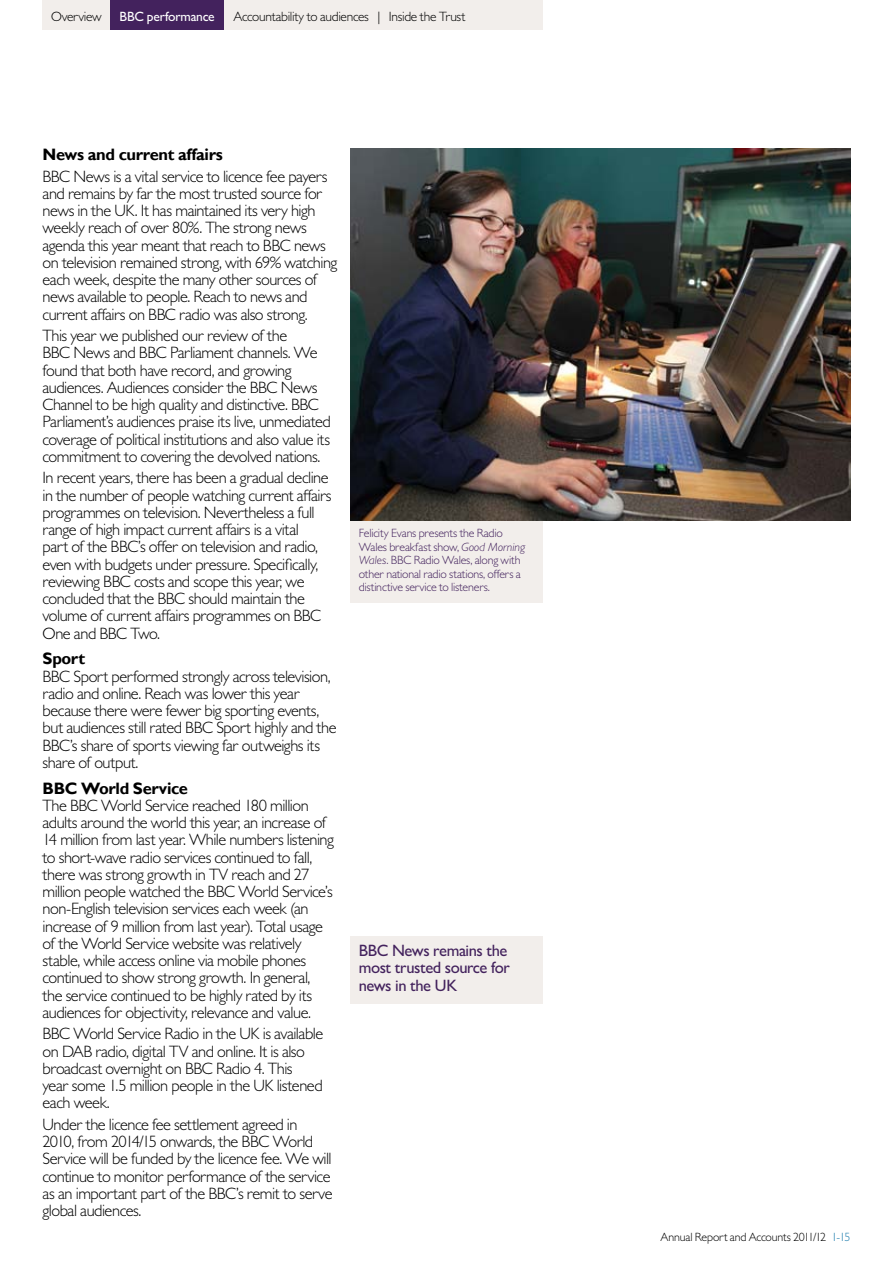
<style>
.page{position:relative;width:893px;height:1263px;background:#fff}
.page>*{position:absolute;margin:0;border:0;box-sizing:border-box;transform-origin:0 0}
.Body-Text{font:300 16.5px/17.2px "Gill Sans MT Pro";letter-spacing:-.03em;color:#000}
.PullOut{font:500 16.5px/17.2px "Gill Sans MT Pro";letter-spacing:-.025em;color:#43225d}
.t1{font:700 16.5px "Gill Sans";letter-spacing:-.02em;color:#000}
.t2{font:300 13.5px "Gill Sans MT Pro";letter-spacing:-.02em;color:#000}
.t3{font:500 13.5px "Gill Sans MT Pro";letter-spacing:-.015em;color:#fff}
.t4{font:300 12px/13.5px "Gill Sans MT Pro";letter-spacing:-.015em;color:#43225d}
.t5{font:300 12px "Gill Sans MT Pro";letter-spacing:-.02em;color:#000}
.s1{color:#f2eeeb}
.s2{font-style:italic}
.s3{color:#1c7cad}
</style>
<div class="page">
<div style="left:350px;top:520px;width:193px;height:83px;background:#f2eeeb"></div>
<div style="left:350px;top:936px;width:193px;height:67px;background:#f2eeeb"></div>
<div style="left:43px;top:0;width:500px;height:30px;background:#f2eeeb"></div>
<div style="left:111px;top:0;width:113px;height:30px;background:#43225d"></div>
<img style="left:350px;top:149px;width:500px;height:371px">
<p class="t2" style="left:51px;top:9px;width:86px">Overview <span class="s1">| BB</span></p>
<p class="t2" style="left:222px;top:9px;width:245px"><span class="s1">|</span> Accountability to audiences | Inside the Trust</p>
<p class="t3" style="left:120px;top:9px;width:97px">BBC performance</p>
<h2 class="t1" style="left:43px;top:145px;width:182px">News and current affairs</h2>
<p class="Body-Text" style="left:43px;top:167px;width:296px">BBC News is a vital service to licence fee payers and remains by far the most trusted source for news in the UK. It has maintained its very high weekly reach of over 80%. The strong news agenda this year meant that reach to BBC news on television remained strong, with 69% watching each week, despite the many other sources of news available to people. Reach to news and current affairs on BBC radio was also strong.</p>
<p class="Body-Text" style="left:43px;top:327px;width:290px">This year we published our review of the<br>BBC News and BBC Parliament channels. We found that both have record, and growing audiences. Audiences consider the BBC News Channel to be high quality and distinctive. BBC Parliament’s audiences praise its live, unmediated coverage of political institutions and also value its commitment to covering the devolved nations.</p>
<p class="Body-Text" style="left:43px;top:469px;width:291px">In recent years, there has been a gradual decline in the number of people watching current affairs programmes on television. Nevertheless a full range of high impact current affairs is a vital<br>part of the BBC’s offer on television and radio, even with budgets under pressure. Specifically, reviewing BBC costs and scope this year, we concluded that the BBC should maintain the volume of current affairs programmes on BBC One and BBC Two.</p>
<h2 class="t1" style="left:43px;top:649px;width:44px">Sport</h2>
<p class="Body-Text" style="left:43px;top:667px;width:296px">BBC Sport performed strongly across television, radio and online. Reach was lower this year because there were fewer big sporting events, but audiences still rated BBC Sport highly and the BBC’s share of sports viewing far outweighs its share of output.</p>
<h2 class="t1" style="left:43px;top:778px;width:147px">BBC World Service</h2>
<p class="Body-Text" style="left:43px;top:796px;width:293px">The BBC World Service reached 180 million adults around the world this year, an increase of 14 million from last year. While numbers listening to short-wave radio services continued to fall, there was strong growth in TV reach and 27 million people watched the BBC World Service’s non-English television services each week (an increase of 9 million from last year). Total usage of the World Service website was relatively stable, while access online via mobile phones continued to show strong growth. In general, the service continued to be highly rated by its audiences for objectivity, relevance and value.</p>
<p class="Body-Text" style="left:43px;top:1025px;width:282px">BBC World Service Radio in the UK is available on DAB radio, digital TV and online. It is also broadcast overnight on BBC Radio 4. This<br>year some 1.5 million people in the UK listened each week.</p>
<p class="Body-Text" style="left:43px;top:1115px;width:292px">Under the licence fee settlement agreed in 2010, from 2014/15 onwards, the BBC World Service will be funded by the licence fee. We will continue to monitor performance of the service as an important part of the BBC’s remit to serve global audiences.</p>
<p class="t4" style="left:359px;top:526px;width:168px">Felicity Evans presents the Radio Wales breakfast show, <span class="s2">Good Morning Wales</span>. BBC Radio Wales, along with other national radio stations, offers a distinctive service to listeners.</p>
<p class="PullOut" style="left:359px;top:942px;width:153px">BBC News remains the most trusted source for news in the UK</p>
<p class="t5" style="left:661px;top:1230px;width:191px">Annual Report and Accounts 2011/12 <span class="s3">1-15</span></p>
</div>
